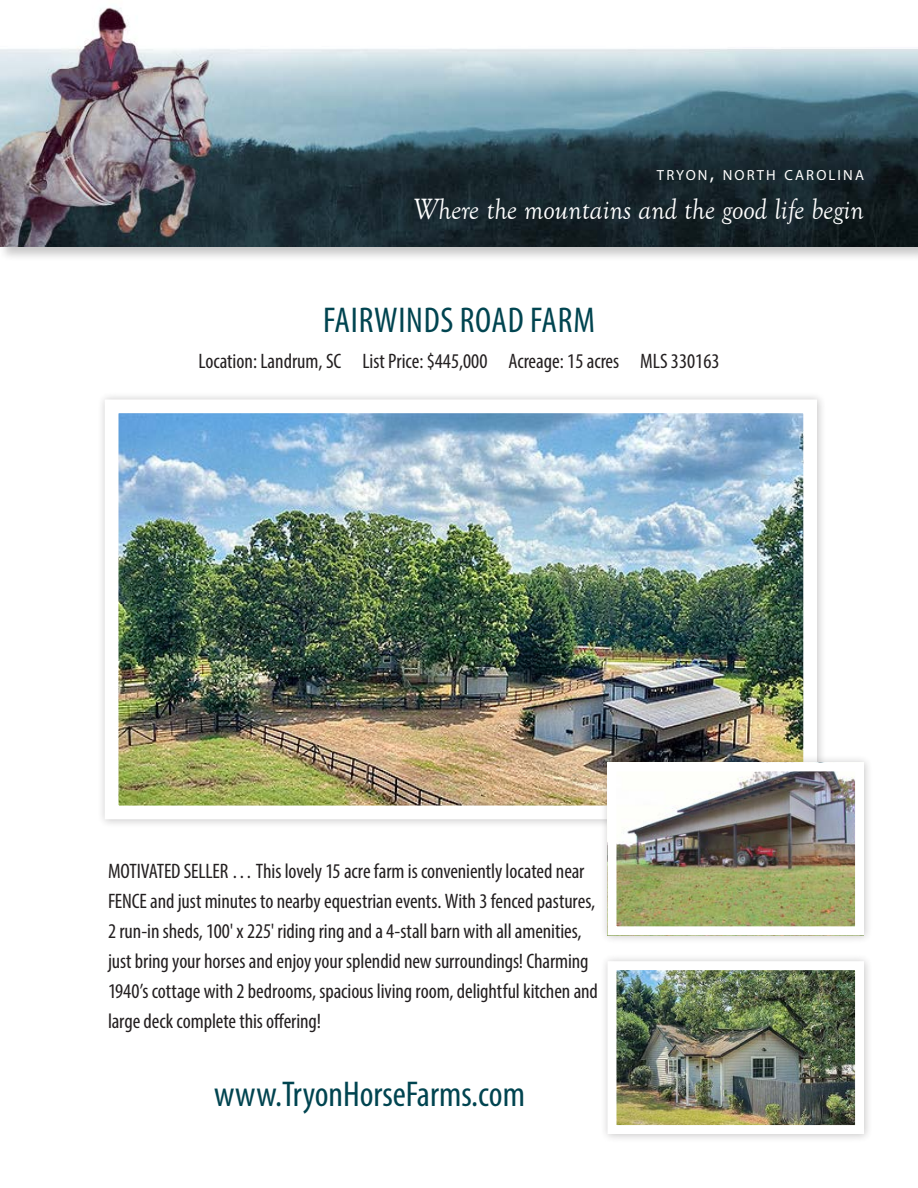
<style>
.page{position:relative;width:918px;height:1188px;background:#fff}
.page>*{position:absolute;margin:0;border:0;box-sizing:border-box;transform-origin:0 0}
.t1{font:condensed 36px "Myriad Pro";color:#004450}
.t2{font:condensed 36px "Myriad Pro";letter-spacing:.02em;color:#004450}
.t3{font:italic 30.15px "Goudy Old Style T";color:#fff;scale:.94 1}
.t4{font:condensed 21px/30px "Myriad Pro";letter-spacing:-.005em;color:#231f20}
.t5{font:14.7px "Myriad Pro";letter-spacing:.145em;color:#fff}
.s1{font-size:21px}
</style>
<div class="page">
<img style="left:102px;top:396px;width:720px;height:428px">
<div style="left:600px;top:754px;width:273px;height:190px;background:#231f20;opacity:.25"></div>
<img style="left:618px;top:772px;width:236px;height:153px">
<div style="left:608px;top:762px;width:256px;height:173px;border:9px solid #fff"></div>
<div style="left:600px;top:953px;width:273px;height:190px;background:#231f20;opacity:.25"></div>
<img style="left:618px;top:971px;width:236px;height:153px">
<div style="left:608px;top:961px;width:256px;height:173px;border:9px solid #fff"></div>
<div style="left:0;top:0;width:918px;height:262px;background:#231f20;opacity:.25"></div>
<img style="left:0;top:0;width:918px;height:246px">
<p class="t5" style="left:657px;top:166px;width:209px">TRYON<span class="s1">,</span> NORTH CAROLINA</p>
<h2 class="t3" style="left:413px;top:193px;width:481px">Where the mountains and the good life begin</h2>
<h1 class="t2" style="left:323px;top:298px;width:273px">FAIRWINDS ROAD FARM</h1>
<p class="t4" style="left:198px;top:346px;width:523px">Location: Landrum, SC List Price: $445,000 Acreage: 15 acres MLS 330163</p>
<p class="t4" style="left:108px;top:856px;width:491px">MOTIVATED SELLER … This lovely 15 acre farm is conveniently located near FENCE and just minutes to nearby equestrian events. With 3 fenced pastures, 2 run-in sheds, 100' x 225' riding ring and a 4-stall barn with all amenities, just bring your horses and enjoy your splendid new surroundings! Charming 1940’s cottage with 2 bedrooms, spacious living room, delightful kitchen and large deck complete this offering!</p>
<h1 class="t1" style="left:214px;top:1073px;width:312px">www.TryonHorseFarms.com</h1>
</div>
